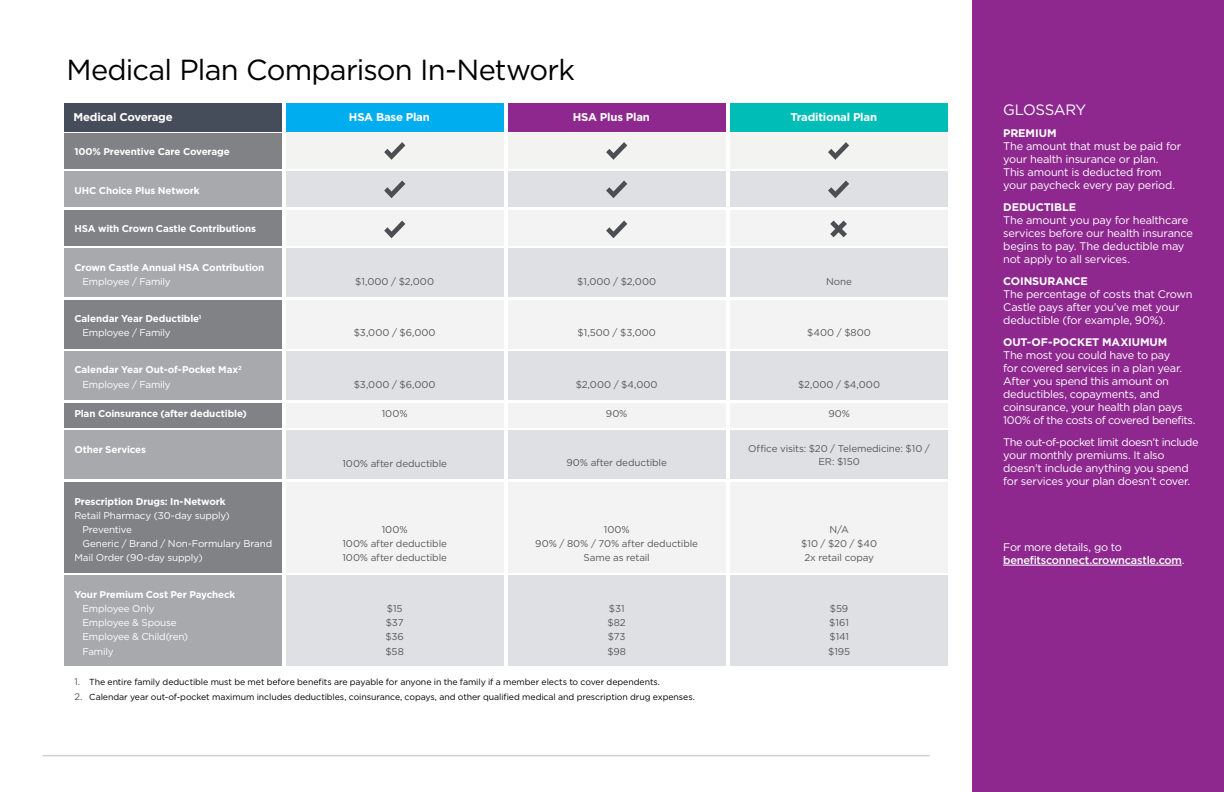
<style>
.page{position:relative;width:1224px;height:792px;background:#fff}
.page>*{position:absolute;margin:0;border:0;box-sizing:border-box;transform-origin:0 0}
.t1{font:29px "Gotham";letter-spacing:-.03em;color:#000}
.t2{font:15px "Gotham";letter-spacing:-.03em;color:#fff}
.t3{font:700 11.3px "Gotham";letter-spacing:-.02em;color:#fff}
.t4{font:11px/13px "Gotham";letter-spacing:-.025em;color:#fff}
.t5{font:500 11px/13px "Gotham";letter-spacing:-.02em;color:#fff}
.t6{font:700 11px "Gotham";letter-spacing:-.01em;color:#fff}
.t7{font:9.9px/14.2px "Gotham";letter-spacing:-.01em;color:#58595b;text-align:center}
.t8{font:700 9.9px/14.2px "Gotham";letter-spacing:-.015em;color:#fff}
.t9{font:9.9px/14.2px "Gotham";letter-spacing:-.02em;color:#fff}
.t10{font:8.8px "Gotham";letter-spacing:-.005em;color:#000}
.s1{font-weight:400}
.s2{font-size:9.5px;color:#58595b}
</style>
<div class="page">
<div style="left:972px;top:0;width:252px;height:792px;background:#8e288f"></div>
<div style="left:65px;top:103px;width:217px;height:28px;background:#454d5a"></div>
<div style="left:286px;top:103px;width:218px;height:28px;background:#00aeef"></div>
<div style="left:508px;top:103px;width:218px;height:28px;background:#8e288f"></div>
<div style="left:730px;top:103px;width:218px;height:28px;background:#00beb7"></div>
<div style="left:65px;top:133px;width:217px;height:36px;background:#808285"></div>
<div style="left:286px;top:133px;width:217px;height:36px;background:#f3f3f1"></div>
<div style="left:508px;top:133px;width:217px;height:36px;background:#f3f3f1"></div>
<div style="left:730px;top:133px;width:218px;height:36px;background:#f3f3f1"></div>
<div style="left:65px;top:249px;width:217px;height:48px;background:#a7a9ac"></div>
<div style="left:65px;top:300px;width:217px;height:48px;background:#808285"></div>
<div style="left:65px;top:351px;width:217px;height:49px;background:#a7a9ac"></div>
<div style="left:65px;top:431px;width:217px;height:48px;background:#a7a9ac"></div>
<div style="left:286px;top:249px;width:217px;height:48px;background:#dfe0e4"></div>
<div style="left:286px;top:300px;width:217px;height:48px;background:#f3f3f3"></div>
<div style="left:286px;top:351px;width:217px;height:49px;background:#dfe0e4"></div>
<div style="left:286px;top:431px;width:217px;height:48px;background:#dfe0e4"></div>
<div style="left:508px;top:249px;width:217px;height:48px;background:#dfe0e4"></div>
<div style="left:508px;top:300px;width:217px;height:48px;background:#f3f3f3"></div>
<div style="left:508px;top:351px;width:217px;height:49px;background:#dfe0e4"></div>
<div style="left:508px;top:431px;width:217px;height:48px;background:#dfe0e4"></div>
<div style="left:730px;top:249px;width:218px;height:48px;background:#dfe0e4"></div>
<div style="left:730px;top:300px;width:218px;height:48px;background:#f3f3f3"></div>
<div style="left:730px;top:351px;width:218px;height:49px;background:#dfe0e4"></div>
<div style="left:730px;top:431px;width:218px;height:48px;background:#dfe0e4"></div>
<div style="left:65px;top:172px;width:217px;height:35px;background:#a7a9ac"></div>
<div style="left:286px;top:172px;width:217px;height:35px;background:#dfe0e4"></div>
<div style="left:508px;top:172px;width:217px;height:35px;background:#dfe0e4"></div>
<div style="left:730px;top:172px;width:218px;height:35px;background:#dfe0e4"></div>
<div style="left:65px;top:210px;width:217px;height:35px;background:#808285"></div>
<div style="left:286px;top:210px;width:217px;height:35px;background:#f3f3f3"></div>
<div style="left:508px;top:210px;width:217px;height:35px;background:#f3f3f3"></div>
<div style="left:730px;top:210px;width:218px;height:35px;background:#f3f3f3"></div>
<div style="left:65px;top:403px;width:217px;height:24px;background:#808285"></div>
<div style="left:286px;top:403px;width:217px;height:24px;background:#f3f3f3"></div>
<div style="left:508px;top:403px;width:217px;height:24px;background:#f3f3f3"></div>
<div style="left:730px;top:403px;width:218px;height:24px;background:#f3f3f3"></div>
<div style="left:65px;top:482px;width:217px;height:91px;background:#808285"></div>
<div style="left:65px;top:576px;width:217px;height:90px;background:#a7a9ac"></div>
<div style="left:286px;top:482px;width:217px;height:91px;background:#f3f3f3"></div>
<div style="left:508px;top:482px;width:217px;height:91px;background:#f3f3f3"></div>
<div style="left:730px;top:482px;width:218px;height:91px;background:#f3f3f3"></div>
<div style="left:286px;top:576px;width:217px;height:90px;background:#dfe0e4"></div>
<div style="left:508px;top:576px;width:217px;height:90px;background:#dfe0e4"></div>
<div style="left:730px;top:576px;width:218px;height:90px;background:#dfe0e4"></div>
<svg style="left:830px;top:221px;width:17px;height:16px"></svg>
<svg style="left:828px;top:142px;width:21px;height:18px"></svg>
<svg style="left:606px;top:142px;width:21px;height:18px"></svg>
<svg style="left:384px;top:142px;width:21px;height:18px"></svg>
<svg style="left:828px;top:181px;width:21px;height:17px"></svg>
<svg style="left:606px;top:181px;width:21px;height:17px"></svg>
<svg style="left:606px;top:221px;width:21px;height:17px"></svg>
<svg style="left:384px;top:181px;width:21px;height:17px"></svg>
<svg style="left:384px;top:221px;width:21px;height:17px"></svg>
<hr style="left:43px;top:756px;width:887px;height:1px;background:#bcbec0">
<hr style="left:1003px;top:565px;width:179px;height:1px;background:#fff">
<h1 class="t1" style="left:66px;top:51px;width:510px">Medical Plan Comparison In-Network</h1>
<p class="t3" style="left:73px;top:109px;width:101px">Medical Coverage</p>
<p class="t3" style="left:349px;top:109px;width:82px">HSA Base Plan</p>
<p class="t3" style="left:573px;top:109px;width:79px">HSA Plus Plan</p>
<p class="t3" style="left:791px;top:109px;width:88px">Traditional Plan</p>
<p class="t8" style="left:74px;top:145px;width:157px">100% Preventive Care Coverage</p>
<p class="t8" style="left:74px;top:183px;width:127px">UHC Choice Plus Network</p>
<p class="t8" style="left:74px;top:222px;width:183px">HSA with Crown Castle Contributions</p>
<p class="t8" style="left:74px;top:260px;width:191px">Crown Castle Annual HSA Contribution</p>
<p class="t9" style="left:83px;top:274px;width:90px">Employee / Family</p>
<p class="t8" style="left:83px;top:312px;width:120px;text-indent:-8px">Calendar Year Deductible<sup>1<br></sup><span class="s1">Employee / Family</span></p>
<p class="t8" style="left:83px;top:363px;width:161px;text-indent:-8px">Calendar Year Out-of-Pocket Max<sup>2<br></sup><span class="s1">Employee / Family</span></p>
<p class="t7" style="left:355px;top:274px;width:80px">$1,000 / $2,000</p>
<p class="t7" style="left:354px;top:326px;width:83px">$3,000 / $6,000</p>
<p class="t7" style="left:354px;top:377px;width:83px">$3,000 / $6,000</p>
<p class="t7" style="left:577px;top:274px;width:80px">$1,000 / $2,000</p>
<p class="t7" style="left:577px;top:326px;width:80px">$1,500 / $3,000</p>
<p class="t7" style="left:576px;top:377px;width:83px">$2,000 / $4,000</p>
<p class="t7" style="left:826px;top:274px;width:27px">None</p>
<p class="t7" style="left:807px;top:326px;width:65px">$400 / $800</p>
<p class="t7" style="left:798px;top:377px;width:83px">$2,000 / $4,000</p>
<p class="t8" style="left:74px;top:407px;width:174px">Plan Coinsurance (after deductible)</p>
<p class="t7" style="left:382px;top:407px;width:27px">100%</p>
<p class="t7" style="left:606px;top:407px;width:23px">90%</p>
<p class="t7" style="left:828px;top:407px;width:23px">90%</p>
<p class="t8" style="left:74px;top:442px;width:73px">Other Services</p>
<p class="t8" style="left:74px;top:494px;width:153px">Prescription Drugs: In-Network</p>
<p class="t9" style="left:74px;top:508px;width:157px">Retail Pharmacy (30-day supply)</p>
<p class="t9" style="left:83px;top:522px;width:51px">Preventive</p>
<p class="t9" style="left:83px;top:536px;width:191px">Generic / Brand / Non-Formulary Brand</p>
<p class="t9" style="left:74px;top:551px;width:130px">Mail Order (90-day supply)</p>
<p class="t8" style="left:74px;top:587px;width:163px">Your Premium Cost Per Paycheck</p>
<p class="t9" style="left:83px;top:601px;width:107px">Employee Only<br>Employee &amp; Spouse<br>Employee &amp; Child(ren)<br>Family</p>
<p class="t7" style="left:342px;top:456px;width:106px">100% after deductible</p>
<p class="t7" style="left:566px;top:455px;width:102px">90% after deductible</p>
<p class="t7" style="left:748px;top:441px;width:183px;line-height:13.1px">Office visits: $20 / Telemedicine: $10 /<br>ER: $150</p>
<p class="t7" style="left:342px;top:522px;width:106px">100%<br>100% after deductible<br>100% after deductible</p>
<p class="t7" style="left:535px;top:522px;width:164px">100%<br>90% / 80% / 70% after deductible<br>Same as retail</p>
<p class="t7" style="left:801px;top:522px;width:77px">N/A<br>$10 / $20 / $40<br>2x retail copay</p>
<p class="t7" style="left:385px;top:601px;width:20px;text-align:left">$15 $37 $36 $58</p>
<p class="t7" style="left:607px;top:601px;width:20px;text-align:left">$31 $82 $73 $98</p>
<p class="t7" style="left:828px;top:601px;width:24px;text-align:left">$59 $161 $141 $195</p>
<p class="t10" style="left:74px;top:676px;width:587px"><span class="s2">1.</span> The entire family deductible must be met before benefits are payable for anyone in the family if a member elects to cover dependents.</p>
<p class="t10" style="left:74px;top:692px;width:622px"><span class="s2">2.</span> Calendar year out-of-pocket maximum includes deductibles, coinsurance, copays, and other qualified medical and prescription drug expenses.</p>
<h2 class="t2" style="left:1003px;top:100px;width:85px">GLOSSARY</h2>
<p class="t6" style="left:1003px;top:126px;width:55px">PREMIUM</p>
<p class="t4" style="left:1003px;top:139px;width:179px">The amount that must be paid for your health insurance or plan.<br>This amount is deducted from your paycheck every pay period.</p>
<p class="t6" style="left:1003px;top:200px;width:74px">DEDUCTIBLE</p>
<p class="t4" style="left:1003px;top:213px;width:191px">The amount you pay for healthcare services before our health insurance begins to pay. The deductible may not apply to all services.</p>
<p class="t6" style="left:1003px;top:274px;width:86px">COINSURANCE</p>
<p class="t4" style="left:1003px;top:287px;width:191px">The percentage of costs that Crown<br>Castle pays after you’ve met your deductible (for example, 90%).</p>
<p class="t6" style="left:1003px;top:335px;width:166px">OUT-OF-POCKET MAXIUMUM</p>
<p class="t4" style="left:1003px;top:348px;width:194px">The most you could have to pay<br>for covered services in a plan year.<br>After you spend this amount on deductibles, copayments, and coinsurance, your health plan pays<br>100% of the costs of covered benefits.</p>
<p class="t4" style="left:1003px;top:435px;width:197px">The out-of-pocket limit doesn’t include your monthly premiums. It also doesn’t include anything you spend for services your plan doesn’t cover.</p>
<p class="t5" style="left:1003px;top:541px;width:183px"><span class="s1">For more details, go to </span>benefitsconnect.crowncastle.com<span class="s1">.</span></p>
</div>
